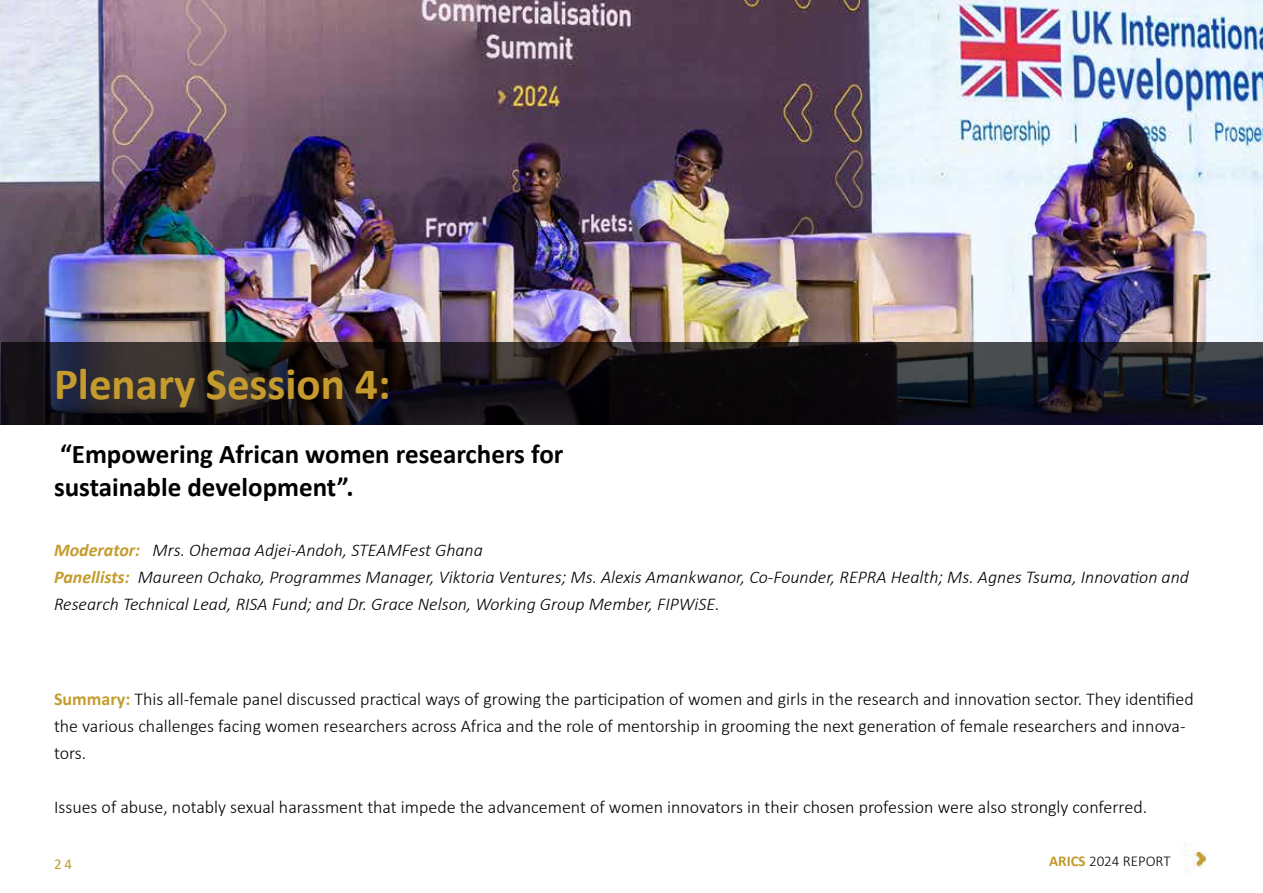
<style>
.page{position:relative;width:1263px;height:893px;background:#fff}
.page>*{position:absolute;margin:0;border:0;box-sizing:border-box;transform-origin:0 0}
.t1{font:700 45px "Calibri";color:#c59b2d}
.t2{font:700 27px/32.4px "Calibri";color:#000}
.t3{font:300 18px/27px "Calibri";color:#000}
.t4{font:italic 300 18px/27px "Calibri";color:#000}
.t5{font:300 15px "Calibri";color:#000}
.t6{font:15px "Calibri";color:#c49c2d}
.s1{font-weight:700;color:#c49c2d}
.s2{font-weight:700;color:#c49a2d}
</style>
<div class="page">
<img style="left:1184px;top:851px;width:22px;height:17px">
<img style="left:0;top:0;width:1263px;height:425px">
<svg style="left:1px;top:343px;width:1262px;height:82px;background:#19171c"></svg>
<h1 class="t1" style="left:54px;top:352px;width:338px">Plenary Session 4:</h1>
<h2 class="t2" style="left:54px;top:438px;width:511px">“Empowering African women researchers for sustainable development”.</h2>
<p class="t4" style="left:54px;top:536px;width:1136px"><span class="s1">Moderator:</span> Mrs. Ohemaa Adjei-Andoh, STEAMFest Ghana<br><span class="s1">Panellists:</span> Maureen Ochako, Programmes Manager, Viktoria Ventures; Ms. Alexis Amankwanor, Co-Founder, REPRA Health; Ms. Agnes Tsuma, Innovation and<br>Research Technical Lead, RISA Fund; and Dr. Grace Nelson, Working Group Member, FIPWiSE.</p>
<p class="t3" style="left:54px;top:686px;width:1141px"><span class="s1">Summary:</span> This all-female panel discussed practical ways of growing the participation of women and girls in the research and innovation sector. They identified the various challenges facing women researchers across Africa and the role of mentorship in grooming the next generation of female researchers and innova&shy;tors.</p>
<p class="t3" style="left:54px;top:794px;width:1095px">Issues of abuse, notably sexual harassment that impede the advancement of women innovators in their chosen profession were also strongly conferred.</p>
<p class="t6" style="left:54px;top:853px;width:20px">24</p>
<p class="t5" style="left:1049px;top:852px;width:123px"><span class="s2">ARICS</span> 2024 REPORT</p>
</div>
